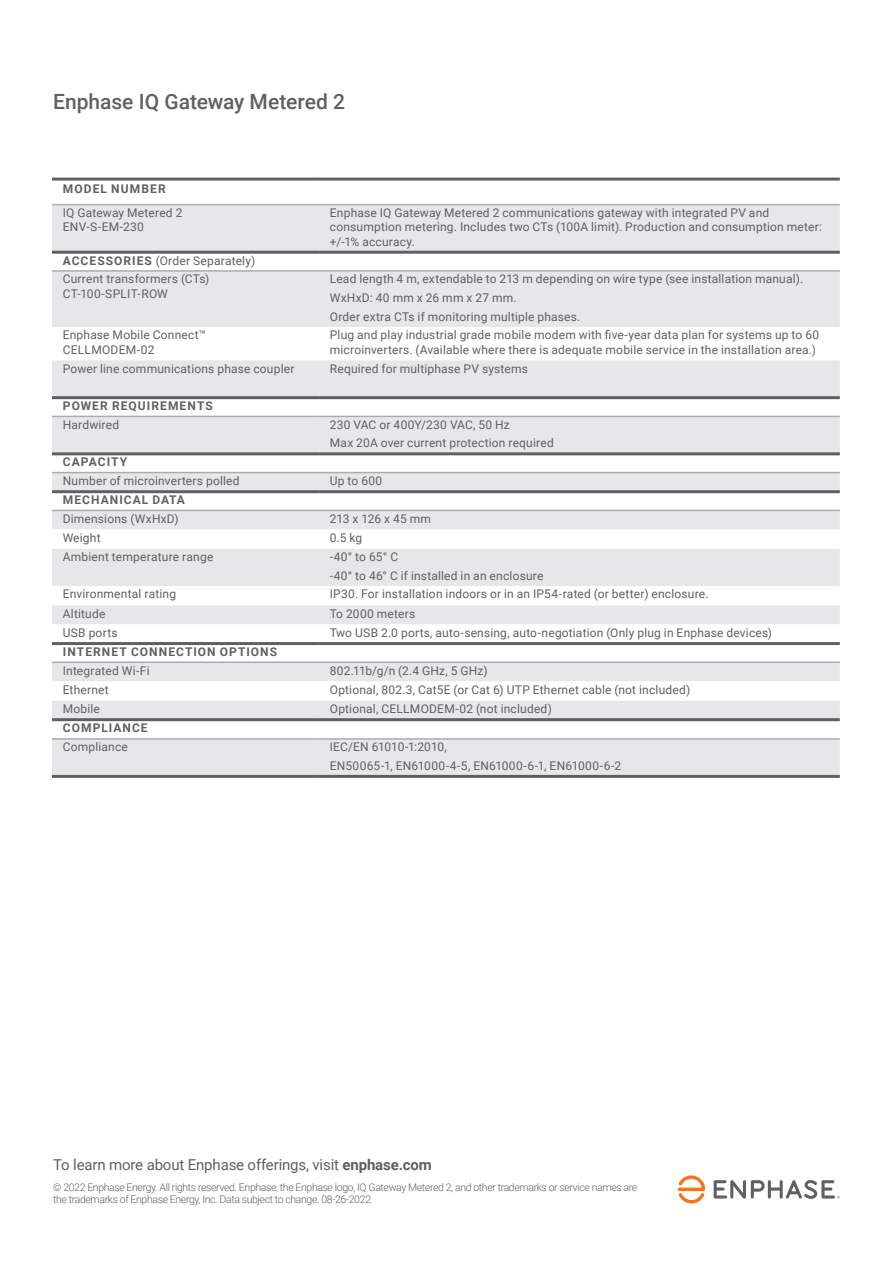
<style>
.page{position:relative;width:893px;height:1263px;background:#fff}
.page>*{position:absolute;margin:0;border:0;box-sizing:border-box;transform-origin:0 0}
.t1{font:500 21px "Roboto";color:#5f6062}
.t2{font:15px "Roboto";letter-spacing:-.01em;color:#5f6062}
.t3{font:12px/18.6px "Roboto";letter-spacing:.015em;color:#5f6062}
.t4{font:700 12px "Roboto";letter-spacing:.09em;color:#5f6062}
.t5{font:300 10.5px/12px "Roboto";letter-spacing:-.035em;color:#5f6062}
.s1{font-weight:700}
</style>
<div class="page">
<svg style="left:678px;top:1175px;width:27px;height:28px"></svg>
<svg style="left:714px;top:1180px;width:126px;height:19px"></svg>
<div style="left:52px;top:205px;width:788px;height:570px;background:#e6e7e8"></div>
<svg style="left:52px;top:254px;width:788px;height:484px;fill:#e6e7e8"></svg>
<hr style="left:52px;top:178px;width:267px;height:3px;background:#5f6062">
<hr style="left:319px;top:178px;width:225px;height:3px;background:#5f6062">
<hr style="left:544px;top:178px;width:296px;height:3px;background:#5f6062">
<hr style="left:319px;top:251px;width:225px;height:3px;background:#5f6062">
<hr style="left:544px;top:251px;width:296px;height:3px;background:#5f6062">
<hr style="left:319px;top:396px;width:225px;height:3px;background:#5f6062">
<hr style="left:544px;top:396px;width:296px;height:3px;background:#5f6062">
<hr style="left:52px;top:251px;width:267px;height:3px;background:#5f6062">
<hr style="left:52px;top:396px;width:267px;height:3px;background:#5f6062">
<hr style="left:52px;top:452px;width:267px;height:3px;background:#5f6062">
<hr style="left:52px;top:490px;width:267px;height:3px;background:#5f6062">
<hr style="left:52px;top:642px;width:267px;height:3px;background:#5f6062">
<hr style="left:52px;top:472px;width:267px;height:1px;background:#aaacaf">
<hr style="left:52px;top:661px;width:267px;height:2px;background:#aaacaf">
<hr style="left:319px;top:452px;width:225px;height:3px;background:#5f6062">
<hr style="left:544px;top:452px;width:296px;height:3px;background:#5f6062">
<hr style="left:319px;top:490px;width:225px;height:3px;background:#5f6062">
<hr style="left:544px;top:490px;width:296px;height:3px;background:#5f6062">
<hr style="left:319px;top:642px;width:225px;height:3px;background:#5f6062">
<hr style="left:544px;top:642px;width:296px;height:3px;background:#5f6062">
<hr style="left:319px;top:472px;width:225px;height:1px;background:#aaacaf">
<hr style="left:544px;top:472px;width:296px;height:1px;background:#aaacaf">
<hr style="left:319px;top:661px;width:225px;height:2px;background:#aaacaf">
<hr style="left:544px;top:661px;width:296px;height:2px;background:#aaacaf">
<hr style="left:52px;top:510px;width:267px;height:1px;background:#aaacaf">
<hr style="left:319px;top:510px;width:225px;height:1px;background:#aaacaf">
<hr style="left:544px;top:510px;width:296px;height:1px;background:#aaacaf">
<hr style="left:52px;top:718px;width:267px;height:3px;background:#5f6062">
<hr style="left:319px;top:718px;width:225px;height:3px;background:#5f6062">
<hr style="left:544px;top:718px;width:296px;height:3px;background:#5f6062">
<hr style="left:52px;top:775px;width:267px;height:3px;background:#5f6062">
<hr style="left:319px;top:775px;width:225px;height:3px;background:#5f6062">
<hr style="left:544px;top:775px;width:296px;height:3px;background:#5f6062">
<hr style="left:52px;top:738px;width:267px;height:2px;background:#aaacaf">
<hr style="left:319px;top:738px;width:225px;height:2px;background:#aaacaf">
<hr style="left:544px;top:738px;width:296px;height:2px;background:#aaacaf">
<hr style="left:52px;top:204px;width:267px;height:1px;background:#aaacaf">
<hr style="left:319px;top:204px;width:225px;height:1px;background:#aaacaf">
<hr style="left:544px;top:204px;width:296px;height:1px;background:#aaacaf">
<hr style="left:52px;top:270px;width:267px;height:2px;background:#aaacaf">
<hr style="left:319px;top:270px;width:225px;height:2px;background:#aaacaf">
<hr style="left:544px;top:270px;width:296px;height:2px;background:#aaacaf">
<hr style="left:52px;top:416px;width:267px;height:1px;background:#aaacaf">
<hr style="left:319px;top:416px;width:225px;height:1px;background:#aaacaf">
<hr style="left:544px;top:416px;width:296px;height:1px;background:#aaacaf">
<h1 class="t1" style="left:53px;top:87px;width:294px">Enphase IQ Gateway Metered 2</h1>
<p class="t4" style="left:63px;top:180px;width:104px">MODEL NUMBER</p>
<p class="t3" style="left:63px;top:205px;width:121px;line-height:14.4px">IQ Gateway Metered 2<br>ENV-S-EM-230</p>
<p class="t3" style="left:330px;top:205px;width:494px;line-height:14.4px">Enphase IQ Gateway Metered 2 communications gateway with integrated PV and consumption metering. Includes two CTs (100A limit). Production and consumption meter: +/-1% accuracy.</p>
<p class="t3" style="left:63px;top:251px;width:194px"><span class="s1">ACCESSORIES</span> (Order Separately)<br>Current transformers (CTs)</p>
<p class="t3" style="left:63px;top:284px;width:107px">CT-100-SPLIT-ROW</p>
<p class="t3" style="left:330px;top:269px;width:475px">Lead length 4 m, extendable to 213 m depending on wire type (see installation manual).<br>WxHxD: 40 mm x 26 mm x 27 mm.<br>Order extra CTs if monitoring multiple phases.</p>
<p class="t3" style="left:63px;top:327px;width:145px;line-height:14.4px">Enphase Mobile Connect™<br>CELLMODEM-02</p>
<p class="t3" style="left:330px;top:327px;width:491px;line-height:14.4px">Plug and play industrial grade mobile modem with five-year data plan for systems up to 60 microinverters. (Available where there is adequate mobile service in the installation area.)</p>
<p class="t3" style="left:63px;top:358px;width:233px">Power line communications phase coupler</p>
<p class="t3" style="left:330px;top:358px;width:200px">Required for multiphase PV systems</p>
<p class="t4" style="left:63px;top:397px;width:151px">POWER REQUIREMENTS</p>
<p class="t3" style="left:63px;top:415px;width:58px">Hardwired</p>
<p class="t3" style="left:330px;top:415px;width:225px">230 VAC or 400Y/230 VAC, 50 Hz<br>Max 20A over current protection required</p>
<p class="t4" style="left:63px;top:454px;width:66px">CAPACITY</p>
<p class="t3" style="left:63px;top:471px;width:178px">Number of microinverters polled</p>
<p class="t3" style="left:330px;top:471px;width:54px">Up to 600</p>
<p class="t4" style="left:63px;top:491px;width:123px">MECHANICAL DATA</p>
<p class="t3" style="left:63px;top:509px;width:118px">Dimensions (WxHxD)</p>
<p class="t3" style="left:330px;top:509px;width:103px">213 x 126 x 45 mm</p>
<p class="t3" style="left:63px;top:528px;width:39px">Weight</p>
<p class="t3" style="left:330px;top:528px;width:34px">0.5 kg</p>
<p class="t3" style="left:63px;top:547px;width:152px">Ambient temperature range</p>
<p class="t3" style="left:330px;top:547px;width:215px">-40° to 65° C<br>-40° to 46° C if installed in an enclosure</p>
<p class="t3" style="left:63px;top:584px;width:115px">Environmental rating</p>
<p class="t3" style="left:330px;top:584px;width:380px">IP30. For installation indoors or in an IP54-rated (or better) enclosure.</p>
<p class="t3" style="left:63px;top:603px;width:44px">Altitude</p>
<p class="t3" style="left:330px;top:603px;width:87px">To 2000 meters</p>
<p class="t3" style="left:63px;top:623px;width:56px">USB ports</p>
<p class="t3" style="left:330px;top:623px;width:444px">Two USB 2.0 ports, auto-sensing, auto-negotiation (Only plug in Enphase devices)</p>
<p class="t4" style="left:63px;top:643px;width:216px">INTERNET CONNECTION OPTIONS</p>
<p class="t3" style="left:63px;top:660px;width:89px">Integrated Wi-Fi</p>
<p class="t3" style="left:330px;top:660px;width:159px">802.11b/g/n (2.4 GHz, 5 GHz)</p>
<p class="t3" style="left:63px;top:680px;width:48px">Ethernet</p>
<p class="t3" style="left:330px;top:680px;width:362px">Optional, 802.3, Cat5E (or Cat 6) UTP Ethernet cable (not included)</p>
<p class="t3" style="left:63px;top:699px;width:39px">Mobile</p>
<p class="t3" style="left:330px;top:699px;width:224px">Optional, CELLMODEM-02 (not included)</p>
<p class="t4" style="left:63px;top:720px;width:86px">COMPLIANCE</p>
<p class="t3" style="left:63px;top:737px;width:67px">Compliance</p>
<p class="t3" style="left:330px;top:737px;width:293px">IEC/EN 61010-1:2010,<br>EN50065-1, EN61000-4-5, EN61000-6-1, EN61000-6-2</p>
<p class="t2" style="left:53px;top:1154px;width:380px">To learn more about Enphase offerings, visit <span class="s1">enphase.com</span></p>
<p class="t5" style="left:53px;top:1181px;width:586px">© 2022 Enphase Energy. All rights reserved. Enphase, the Enphase logo, IQ Gateway Metered 2, and other trademarks or service names are the trademarks of Enphase Energy, Inc. Data subject to change. 08-26-2022</p>
</div>
